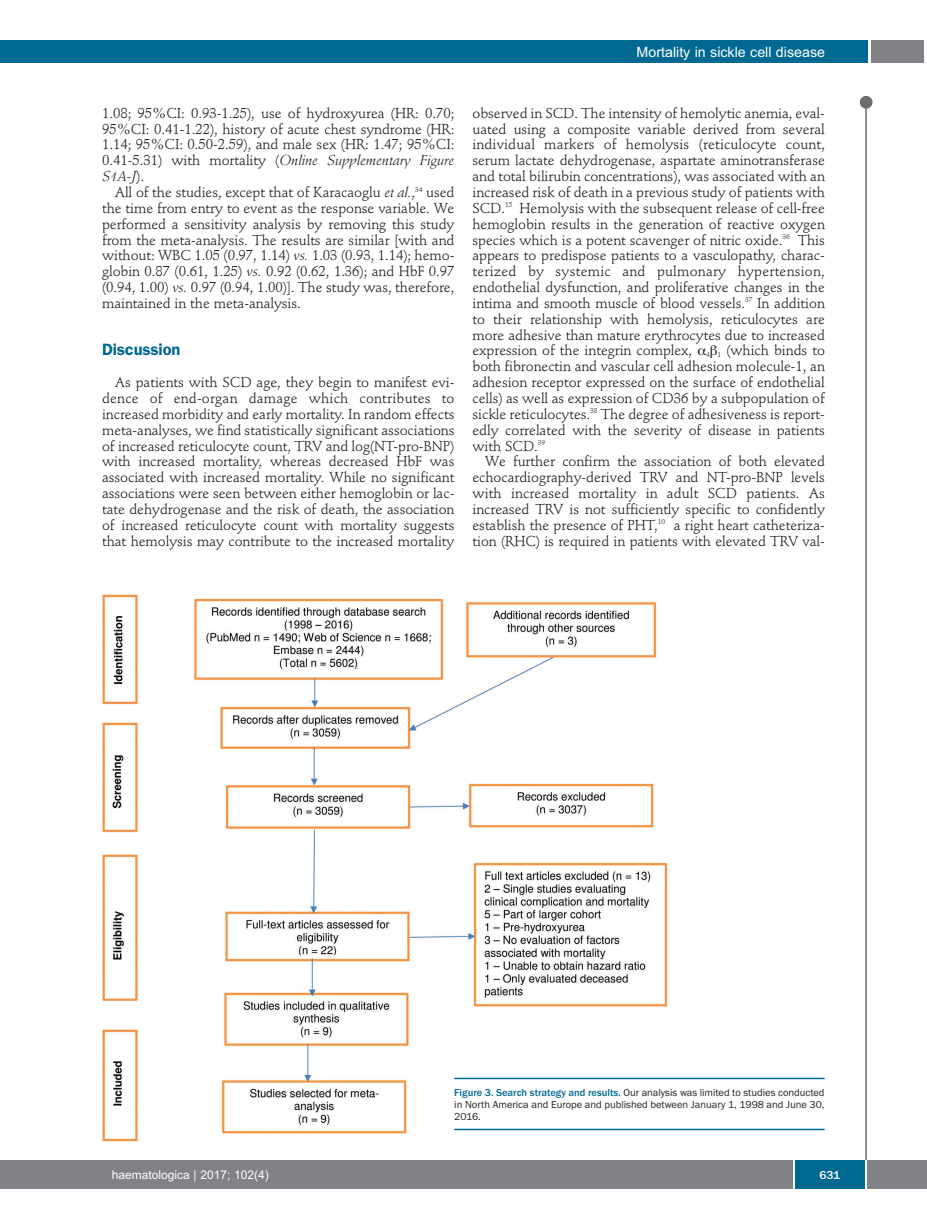
<style>
.page{position:relative;width:927px;height:1225px;background:#fff}
.page>*{position:absolute;margin:0;border:0;box-sizing:border-box;transform-origin:0 0}
.t1{font:600 16.5px "Franklin Gothic";letter-spacing:-.01em;color:#006991}
.t2{font:14.25px/15.9px "Stempel Schneidler";letter-spacing:-.005em;color:#231f20;text-align:justify}
.t3{font:14.25px "Arial";color:#fff}
.t4{font:12px "Arial";color:#fff}
.t5{font:500 12px "Franklin Gothic";color:#fff}
.t6{font:10.5px/12px "Franklin Gothic";color:#231f20;text-align:justify}
.s1{font-style:italic}
.s2{font-weight:500;color:#006991}
</style>
<div class="page">
<div style="left:860px;top:96px;width:12px;height:13px;background:#6c6d70;border-radius:50%"></div>
<hr style="left:865px;top:98px;width:2px;height:1062px;background:#6c6d70">
<div style="left:871px;top:40px;width:52px;height:22px;background:#808285"></div>
<div style="left:18px;top:40px;width:849px;height:22px;background:#006991"></div>
<div style="left:17px;top:1160px;width:910px;height:28px;background:#808285"></div>
<div style="left:795px;top:1160px;width:70px;height:28px;background:#006991"></div>
<hr style="left:793px;top:1160px;width:2px;height:28px;background:#fff">
<hr style="left:865px;top:1160px;width:2px;height:28px;background:#fff">
<div style="left:0;top:40px;width:19px;height:22px;background:#006991"></div>
<div style="left:0;top:1160px;width:18px;height:28px;background:#808285"></div>
<img style="left:103px;top:594px;width:570px;height:548px">
<hr style="left:454px;top:1077px;width:371px;height:2px;background:#006991">
<hr style="left:454px;top:1128px;width:371px;height:2px;background:#006991">
<p class="t3" style="left:637px;top:44px;width:190px">Mortality in sickle cell disease</p>
<p class="t2" style="left:102px;top:106px;width:354px">1.08; 95%CI: 0.93-1.25), use of hydroxyurea (HR: 0.70; 95%CI: 0.41-1.22), history of acute chest syndrome (HR:<br>1.14; 95%CI: 0.50-2.59), and male sex (HR: 1.47; 95%CI:<br>0.41-5.31) with mortality (<span class="s1">Online Supplementary Figure S1A-J</span>).</p>
<p class="t2" style="left:102px;top:185px;width:354px;text-indent:13px">All of the studies, except that of Karacaoglu <span class="s1">et al.</span>,<sup>34</sup> used the time from entry to event as the response variable. We performed a sensitivity analysis by removing this study from the meta-analysis. The results are similar [with and without: WBC 1.05 (0.97, 1.14) <span class="s1">vs.</span> 1.03 (0.93, 1.14); hemo&shy;globin 0.87 (0.61, 1.25) <span class="s1">vs.</span> 0.92 (0.62, 1.36); and HbF 0.97 (0.94, 1.00) <span class="s1">vs.</span> 0.97 (0.94, 1.00)]. The study was, therefore, maintained in the meta-analysis.</p>
<p class="t1" style="left:102px;top:344px;width:80px">Discussion</p>
<p class="t2" style="left:102px;top:376px;width:354px;text-indent:13px">As patients with SCD age, they begin to manifest evi&shy;dence of end-organ damage which contributes to increased morbidity and early mortality. In random effects meta-analyses, we find statistically significant associations of increased reticulocyte count, TRV and log(NT-pro-BNP) with increased mortality, whereas decreased HbF was associated with increased mortality. While no significant associations were seen between either hemoglobin or lac&shy;tate dehydrogenase and the risk of death, the association of increased reticulocyte count with mortality suggests that hemolysis may contribute to the increased mortality</p>
<p class="t2" style="left:472px;top:106px;width:354px">observed in SCD. The intensity of hemolytic anemia, eval&shy;uated using a composite variable derived from several individual markers of hemolysis (reticulocyte count, serum lactate dehydrogenase, aspartate aminotransferase and total bilirubin concentrations), was associated with an increased risk of death in a previous study of patients with SCD.<sup>15</sup> Hemolysis with the subsequent release of cell-free hemoglobin results in the generation of reactive oxygen species which is a potent scavenger of nitric oxide.<sup>36</sup> This appears to predispose patients to a vasculopathy, charac&shy;terized by systemic and pulmonary hypertension, endothelial dysfunction, and proliferative changes in the intima and smooth muscle of blood vessels.<sup>37</sup> In addition to their relationship with hemolysis, reticulocytes are more adhesive than mature erythrocytes due to increased expression of the integrin complex, <sub>4</sub> <sub>1</sub> (which binds to both fibronectin and vascular cell adhesion molecule-1, an adhesion receptor expressed on the surface of endothelial cells) as well as expression of CD36 by a subpopulation of sickle reticulocytes.<sup>38</sup> The degree of adhesiveness is report&shy;edly correlated with the severity of disease in patients with SCD.<sup>39</sup></p>
<p class="t2" style="left:472px;top:455px;width:354px;text-indent:13px">We further confirm the association of both elevated echocardiography-derived TRV and NT-pro-BNP levels with increased mortality in adult SCD patients. As increased TRV is not sufficiently specific to confidently establish the presence of PHT,<sup>10</sup> a right heart catheteriza&shy;tion (RHC) is required in patients with elevated TRV val-</p>
<p class="t6" style="left:454px;top:1086px;width:372px"><span class="s2">Figure 3. Search strategy and results.</span> Our analysis was limited to studies conducted in North America and Europe and published between January 1, 1998 and June 30, 2016.</p>
<p class="t4" style="left:112px;top:1167px;width:158px">haematologica | 2017; 102(4)</p>
<p class="t5" style="left:820px;top:1167px;width:22px">631</p>
</div>
